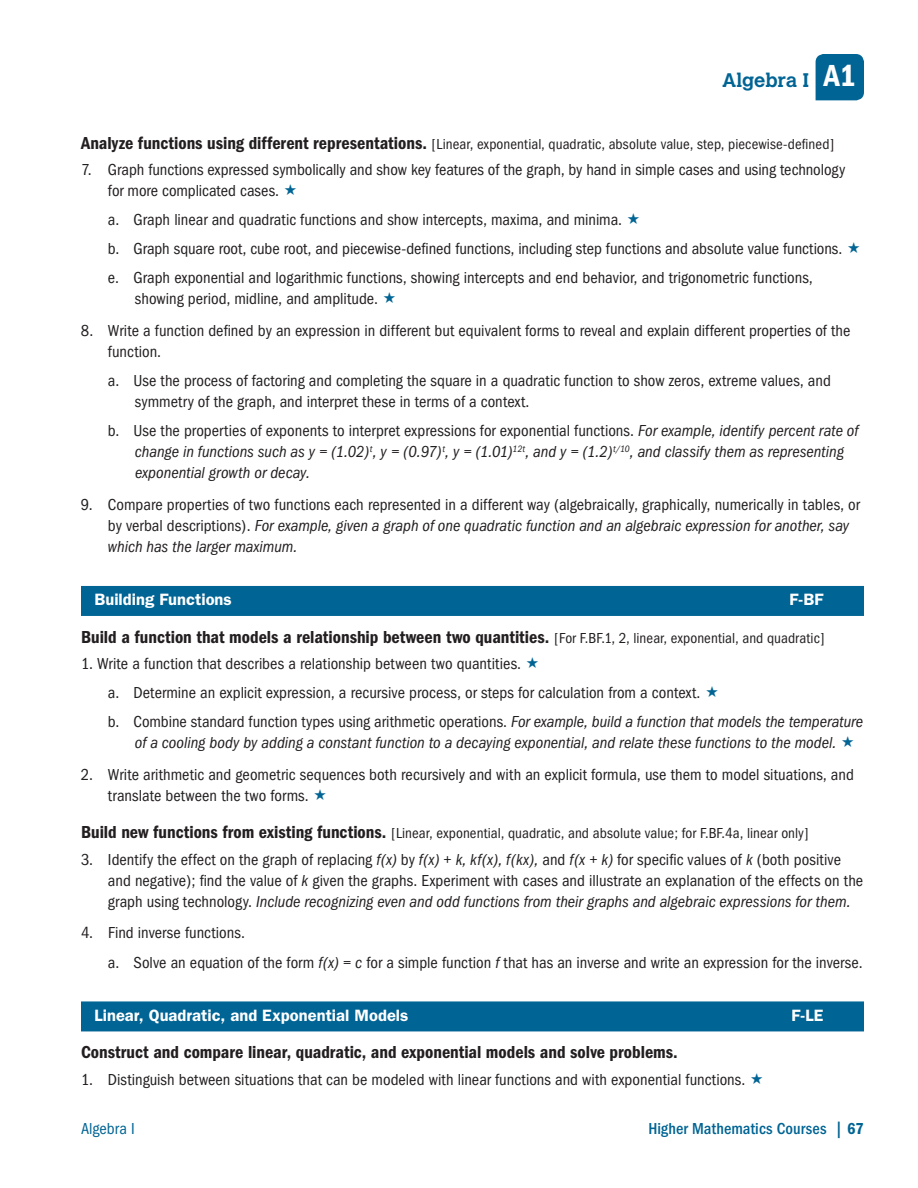
<style>
.page{position:relative;width:918px;height:1188px;background:#fff}
.page>*{position:absolute;margin:0;border:0;box-sizing:border-box;transform-origin:0 0}
.t1{font:700 19.5px "Calvert";letter-spacing:-.005em;color:#006494}
.t2{font:600 condensed 18px "Franklin Gothic";color:#231f20}
.t3{font:condensed 16.5px/21px "Franklin Gothic";color:#231f20}
.t4{font:italic condensed 16.5px/21px "Franklin Gothic";color:#231f20}
.t5{font:600 16.5px "Franklin Gothic";letter-spacing:.005em;color:#fff}
.t6{font:500 condensed 16.5px "Franklin Gothic";letter-spacing:.005em;color:#006494}
.t7{font:condensed 16.5px "Franklin Gothic";color:#006494}
.t8{font:condensed 15px "Franklin Gothic";letter-spacing:.005em;color:#231f20}
.s1{font-family:"Franklin Gothic";font-weight:600;font-stretch:condensed;font-size:31.65px;color:#fff}
.s2{font-weight:600;font-size:18px}
.s3{font-style:normal}
.s4{font-style:italic}
.s5{font-weight:400;font-size:15px}
.s6{font-weight:600}
</style>
<div class="page">
<div style="left:816px;top:54px;width:48px;height:46px;background:#006494"></div>
<div style="left:81px;top:586px;width:783px;height:30px;background:#006494"></div>
<div style="left:81px;top:1001px;width:783px;height:30px;background:#006494"></div>
<p class="t1" style="left:722px;top:68px;width:135px">Algebra I <span class="s1">A1</span></p>
<p class="t8" style="left:81px;top:135px;width:755px"><span class="s2">Analyze functions using different representations.</span> [Linear, exponential, quadratic, absolute value, step, piecewise-defined]</p>
<p class="t3" style="left:108px;top:159px;width:739px;text-indent:-27px">7. Graph functions expressed symbolically and show key features of the graph, by hand in simple cases and using technology for more complicated cases.</p>
<p class="t3" style="left:108px;top:205px;width:736px;line-height:29.1px">a. Graph linear and quadratic functions and show intercepts, maxima, and minima.<br>b. Graph square root, cube root, and piecewise-defined functions, including step functions and absolute value functions. e. Graph exponential and logarithmic functions, showing intercepts and end behavior, and trigonometric functions,</p>
<p class="t3" style="left:135px;top:288px;width:245px">showing period, midline, and amplitude.</p>
<p class="t3" style="left:108px;top:320px;width:744px;text-indent:-27px">8. Write a function defined by an expression in different but equivalent forms to reveal and explain different properties of the function.</p>
<p class="t3" style="left:135px;top:370px;width:697px;text-indent:-27px">a. Use the process of factoring and completing the square in a quadratic function to show zeros, extreme values, and symmetry of the graph, and interpret these in terms of a context.</p>
<p class="t4" style="left:135px;top:420px;width:725px;text-indent:-27px"><span class="s3">b. Use the properties of exponents to interpret expressions for exponential functions.</span> For example, identify percent rate of change in functions such as y = (1.02)<sup>t</sup>, y = (0.97)<sup>t</sup>, y = (1.01)<sup>12t</sup>, and y = (1.2)<sup>t/10</sup>, and classify them as representing exponential growth or decay.</p>
<p class="t3" style="left:108px;top:494px;width:754px;text-indent:-27px">9. Compare properties of two functions each represented in a different way (algebraically, graphically, numerically in tables, or by verbal descriptions). <span class="s4">For example, given a graph of one quadratic function and an algebraic expression for another, say which has the larger maximum.</span></p>
<p class="t5" style="left:94px;top:590px;width:139px">Building Functions</p>
<p class="t5" style="left:790px;top:590px;width:35px">F-BF</p>
<p class="t2" style="left:81px;top:626px;width:745px">Build a function that models a relationship between two quantities. <span class="s5">[For F.BF.1, 2, linear, exponential, and quadratic]</span></p>
<p class="t3" style="left:108px;top:649px;width:757px;line-height:29.1px;text-indent:-27px">1. Write a function that describes a relationship between two quantities.<br>a. Determine an explicit expression, a recursive process, or steps for calculation from a context.<br>b. Combine standard function types using arithmetic operations. <span class="s4">For example, build a function that models the temperature</span></p>
<p class="t4" style="left:135px;top:732px;width:703px">of a cooling body by adding a constant function to a decaying exponential, and relate these functions to the model.</p>
<p class="t3" style="left:108px;top:764px;width:747px;text-indent:-27px">2. Write arithmetic and geometric sequences both recursively and with an explicit formula, use them to model situations, and translate between the two forms.</p>
<p class="t8" style="left:81px;top:825px;width:729px"><span class="s2">Build new functions from existing functions.</span> [Linear, exponential, quadratic, and absolute value; for F.BF.4a, linear only]</p>
<p class="t3" style="left:108px;top:849px;width:757px;text-indent:-27px">3. Identify the effect on the graph of replacing <span class="s4">f(x)</span> by <span class="s4">f(x) + k, kf(x), f(kx),</span> and <span class="s4">f(x + k)</span> for specific values of <span class="s4">k</span> (both positive and negative); find the value of <span class="s4">k</span> given the graphs. Experiment with cases and illustrate an explanation of the effects on the graph using technology. <span class="s4">Include recognizing even and odd functions from their graphs and algebraic expressions for them.</span></p>
<p class="t3" style="left:108px;top:919px;width:756px;line-height:29.1px;text-indent:-27px">4. Find inverse functions.<br>a. Solve an equation of the form <span class="s4">f(x) = c</span> for a simple function <span class="s4">f</span> that has an inverse and write an expression for the inverse.</p>
<p class="t5" style="left:94px;top:1005px;width:316px">Linear, Quadratic, and Exponential Models</p>
<p class="t5" style="left:792px;top:1005px;width:33px">F-LE</p>
<p class="t2" style="left:81px;top:1042px;width:598px">Construct and compare linear, quadratic, and exponential models and solve problems.</p>
<p class="t3" style="left:81px;top:1069px;width:666px">1. Distinguish between situations that can be modeled with linear functions and with exponential functions.</p>
<p class="t7" style="left:81px;top:1120px;width:55px">Algebra I</p>
<p class="t6" style="left:648px;top:1120px;width:217px">Higher Mathematics Courses | <span class="s6">67</span></p>
</div>
